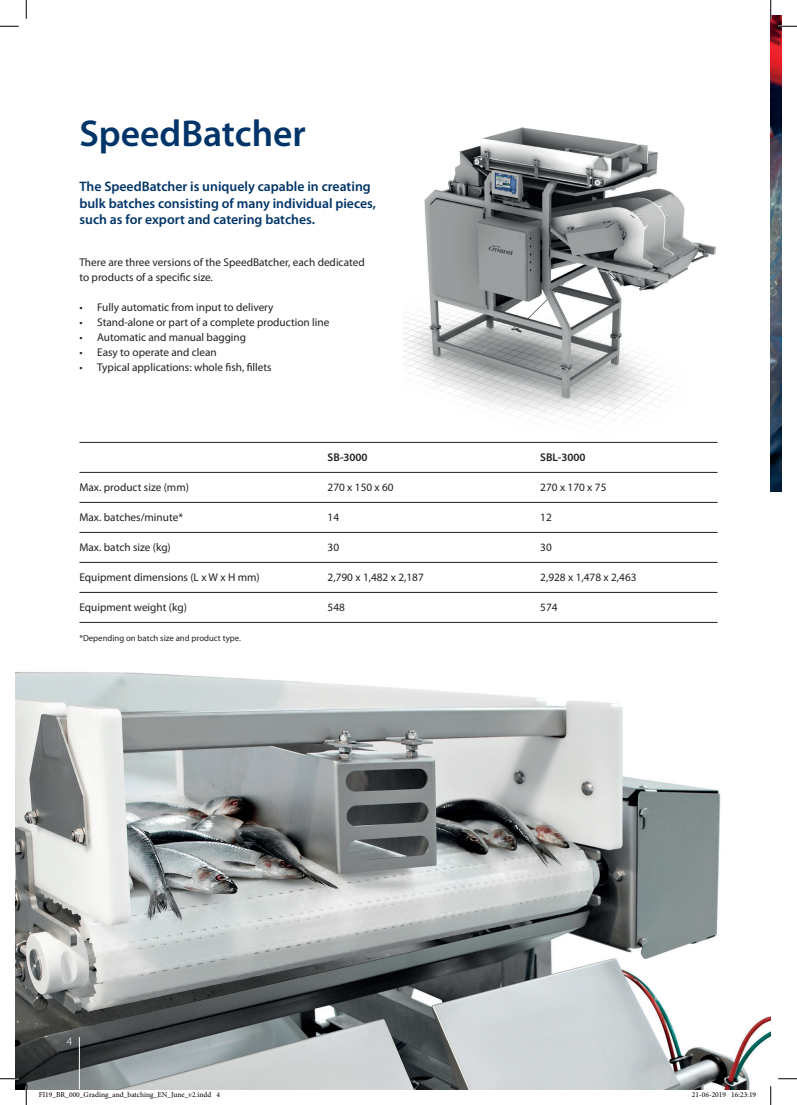
<style>
.page{position:relative;width:797px;height:1105px;background:#fff}
.page>*{position:absolute;margin:0;border:0;box-sizing:border-box;transform-origin:0 0}
.t1{font:600 37.5px "Myriad Pro";color:#013469}
.t2{font:600 13.75px/16.2px "Myriad Pro";color:#013469}
.t3{font:11.25px/15px "Myriad Pro";color:#231f20}
.t4{font:600 11.25px "Myriad Pro";color:#231f20}
.t5{font:300 11.25px "Myriad Pro";color:#fff}
.t6{font:8.75px "Myriad Pro";color:#231f20}
.t7{font:7.5px "Minion Pro";color:#000}
</style>
<div class="page">
<img style="left:16px;top:672px;width:754px;height:417px">
<img style="left:404px;top:127px;width:314px;height:346px">
<img style="left:770px;top:16px;width:11px;height:475px">
<hr style="left:79px;top:442px;width:638px;height:1px;background:#231f20">
<hr style="left:79px;top:472px;width:638px;height:1px;background:#231f20">
<hr style="left:79px;top:502px;width:638px;height:1px;background:#231f20">
<hr style="left:79px;top:532px;width:638px;height:1px;background:#231f20">
<hr style="left:79px;top:562px;width:638px;height:1px;background:#231f20">
<hr style="left:79px;top:592px;width:638px;height:1px;background:#231f20">
<hr style="left:79px;top:622px;width:638px;height:1px;background:#231f20">
<hr style="left:79px;top:1037px;width:1px;height:52px;background:#fff">
<svg style="left:0;top:25px;width:19px;height:2px"></svg>
<svg style="left:778px;top:25px;width:19px;height:2px"></svg>
<svg style="left:0;top:1078px;width:19px;height:1px"></svg>
<svg style="left:778px;top:1078px;width:19px;height:1px"></svg>
<svg style="left:25px;top:0;width:2px;height:19px"></svg>
<svg style="left:25px;top:1086px;width:2px;height:19px"></svg>
<svg style="left:770px;top:0;width:1px;height:19px"></svg>
<svg style="left:770px;top:1086px;width:1px;height:19px"></svg>
<h1 class="t1" style="left:79px;top:110px;width:228px">SpeedBatcher</h1>
<p class="t2" style="left:79px;top:178px;width:298px">The SpeedBatcher is uniquely capable in creating bulk batches consisting of many individual pieces, such as for export and catering batches.</p>
<p class="t3" style="left:79px;top:255px;width:287px">There are three versions of the SpeedBatcher, each dedicated to products of a specific size.</p>
<p class="t3" style="left:79px;top:300px;width:196px">• Fully automatic from input to delivery</p>
<p class="t3" style="left:79px;top:315px;width:251px">• Stand-alone or part of a complete production line</p>
<p class="t3" style="left:79px;top:330px;width:168px">• Automatic and manual bagging</p>
<p class="t3" style="left:79px;top:345px;width:139px">• Easy to operate and clean</p>
<p class="t3" style="left:79px;top:360px;width:194px">• Typical applications: whole fish, fillets</p>
<p class="t4" style="left:327px;top:450px;width:42px">SB-3000</p>
<p class="t4" style="left:540px;top:450px;width:47px">SBL-3000</p>
<p class="t3" style="left:79px;top:480px;width:111px">Max. product size (mm)</p>
<p class="t3" style="left:327px;top:480px;width:68px">270 x 150 x 60</p>
<p class="t3" style="left:540px;top:480px;width:68px">270 x 170 x 75</p>
<p class="t3" style="left:79px;top:510px;width:105px">Max. batches/minute*</p>
<p class="t3" style="left:327px;top:510px;width:13px">14</p>
<p class="t3" style="left:540px;top:510px;width:13px">12</p>
<p class="t3" style="left:79px;top:540px;width:93px">Max. batch size (kg)</p>
<p class="t3" style="left:327px;top:540px;width:13px">30</p>
<p class="t3" style="left:540px;top:540px;width:13px">30</p>
<p class="t3" style="left:79px;top:570px;width:182px">Equipment dimensions (L x W x H mm)</p>
<p class="t3" style="left:327px;top:570px;width:98px">2,790 x 1,482 x 2,187</p>
<p class="t3" style="left:540px;top:570px;width:98px">2,928 x 1,478 x 2,463</p>
<p class="t3" style="left:79px;top:600px;width:109px">Equipment weight (kg)</p>
<p class="t3" style="left:327px;top:600px;width:19px">548</p>
<p class="t3" style="left:540px;top:600px;width:19px">574</p>
<p class="t6" style="left:79px;top:633px;width:163px">*Depending on batch size and product type.</p>
<p class="t5" style="left:67px;top:1034px;width:7px">4</p>
<p class="t7" style="left:39px;top:1090px;width:183px">FI19_BR_000_Grading_and_batching_EN_June_v2.indd 4</p>
<p class="t7" style="left:692px;top:1090px;width:66px">21-06-2019 16:23:19</p>
</div>
